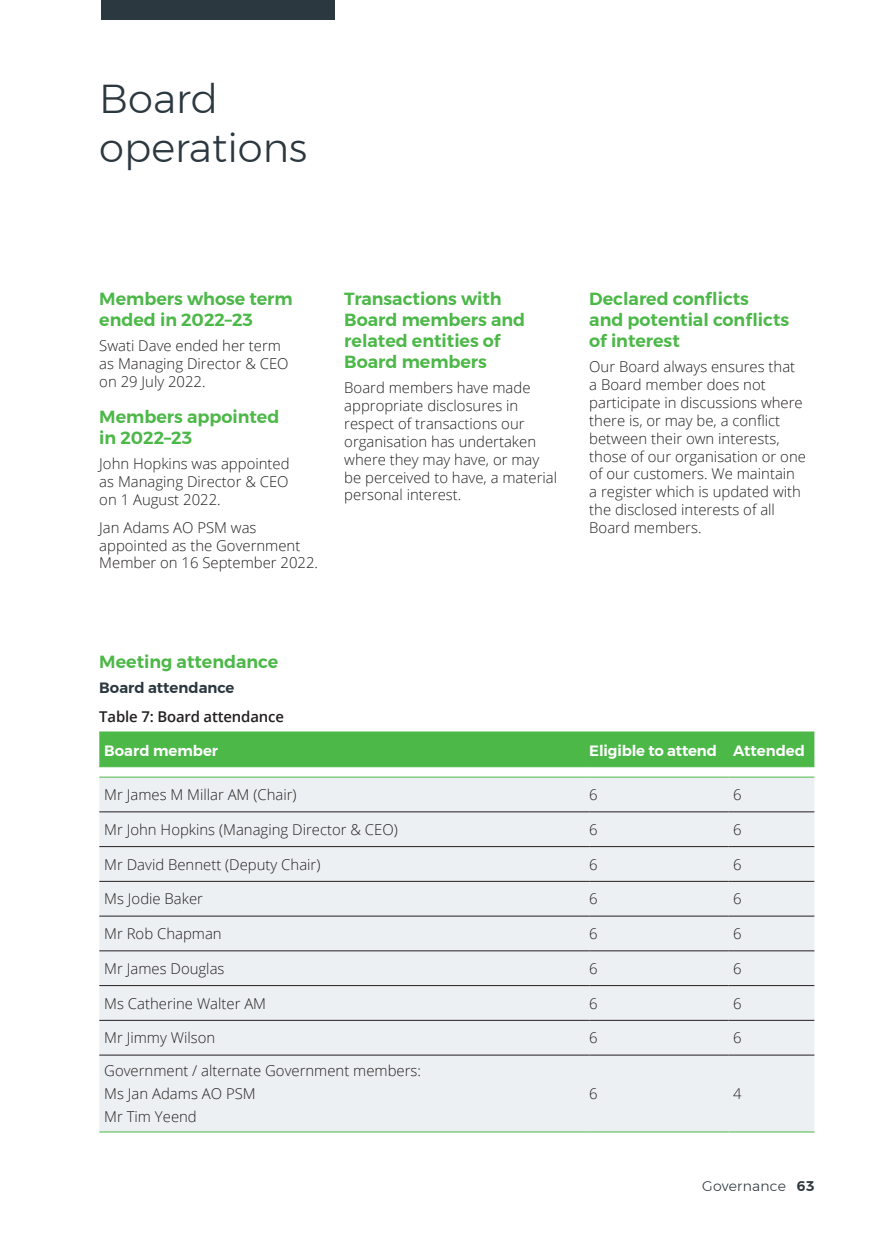
<style>
.page{position:relative;width:874px;height:1241px;background:#fff}
.page>*{position:absolute;margin:0;border:0;box-sizing:border-box;transform-origin:0 0}
.H1_-_Chapter_Head_Grey{font:300 40.25px/48.3px "Montserrat";color:#2c3840}
.H2_-_Heading_green{font:600 17.5px/21px "Montserrat";color:#4cb848}
.B1_-_Body{font:300 14.88px/17.8px "Open Sans";color:#231f20}
.Table_head_-_white{font:600 14.88px "Montserrat";letter-spacing:-.005em;color:#fff}
.H4_-_Table___Figure{font:600 14.88px "Open Sans";letter-spacing:-.01em;color:#231f20}
.H3_-_Subheading_Grey{font:600 14.88px "Montserrat";color:#2c3840}
.t1{font:300 14px "Montserrat";letter-spacing:.02em;color:#2c3840}
.s1{font-weight:600}
</style>
<div class="page">
<div style="left:101px;top:0;width:233px;height:20px;background:#2c3840"></div>
<div style="left:99px;top:732px;width:715px;height:34px;background:#4cb848"></div>
<div style="left:99px;top:777px;width:715px;height:354px;background:#edf0f2"></div>
<hr style="left:99px;top:846px;width:490px;height:1px;background:#231f20">
<hr style="left:99px;top:880px;width:490px;height:1px;background:#231f20">
<hr style="left:99px;top:915px;width:490px;height:1px;background:#231f20">
<hr style="left:99px;top:950px;width:490px;height:1px;background:#231f20">
<hr style="left:99px;top:985px;width:490px;height:1px;background:#231f20">
<hr style="left:99px;top:731px;width:490px;height:1px;background:#4cb848">
<hr style="left:589px;top:731px;width:139px;height:1px;background:#4cb848">
<hr style="left:728px;top:731px;width:86px;height:1px;background:#4cb848">
<hr style="left:99px;top:766px;width:490px;height:1px;background:#4cb848">
<hr style="left:589px;top:766px;width:139px;height:1px;background:#4cb848">
<hr style="left:728px;top:766px;width:86px;height:1px;background:#4cb848">
<hr style="left:99px;top:776px;width:490px;height:1px;background:#4cb848">
<hr style="left:589px;top:776px;width:139px;height:1px;background:#4cb848">
<hr style="left:728px;top:776px;width:86px;height:1px;background:#4cb848">
<hr style="left:99px;top:1131px;width:490px;height:1px;background:#4cb848">
<hr style="left:589px;top:1131px;width:139px;height:1px;background:#4cb848">
<hr style="left:728px;top:1131px;width:86px;height:1px;background:#4cb848">
<hr style="left:99px;top:811px;width:490px;height:1px;background:#231f20">
<hr style="left:589px;top:811px;width:139px;height:1px;background:#231f20">
<hr style="left:728px;top:811px;width:86px;height:1px;background:#231f20">
<hr style="left:589px;top:846px;width:139px;height:1px;background:#231f20">
<hr style="left:728px;top:846px;width:86px;height:1px;background:#231f20">
<hr style="left:589px;top:880px;width:139px;height:1px;background:#231f20">
<hr style="left:728px;top:880px;width:86px;height:1px;background:#231f20">
<hr style="left:589px;top:915px;width:139px;height:1px;background:#231f20">
<hr style="left:728px;top:915px;width:86px;height:1px;background:#231f20">
<hr style="left:589px;top:950px;width:139px;height:1px;background:#231f20">
<hr style="left:728px;top:950px;width:86px;height:1px;background:#231f20">
<hr style="left:589px;top:985px;width:139px;height:1px;background:#231f20">
<hr style="left:728px;top:985px;width:86px;height:1px;background:#231f20">
<hr style="left:589px;top:1019px;width:139px;height:1px;background:#231f20">
<hr style="left:728px;top:1019px;width:86px;height:1px;background:#231f20">
<hr style="left:99px;top:1019px;width:490px;height:1px;background:#231f20">
<hr style="left:99px;top:1054px;width:490px;height:1px;background:#231f20">
<hr style="left:589px;top:1054px;width:139px;height:1px;background:#231f20">
<hr style="left:728px;top:1054px;width:86px;height:1px;background:#231f20">
<p class="H1_-_Chapter_Head_Grey" style="left:99px;top:74px;width:209px">Board operations</p>
<p class="H2_-_Heading_green" style="left:99px;top:288px;width:195px">Members whose term ended in 2022–23</p>
<p class="B1_-_Body" style="left:99px;top:336px;width:191px">Swati Dave ended her term as Managing Director &amp; CEO on 29 July 2022.</p>
<p class="H2_-_Heading_green" style="left:99px;top:406px;width:181px">Members appointed in 2022–23</p>
<p class="B1_-_Body" style="left:99px;top:454px;width:192px;text-align:justify">John Hopkins was appointed as Managing Director &amp; CEO on 1 August 2022.</p>
<p class="B1_-_Body" style="left:99px;top:518px;width:220px">Jan Adams AO PSM was appointed as the Government<br>Member on 16 September 2022.</p>
<p class="H2_-_Heading_green" style="left:344px;top:288px;width:182px">Transactions with<br>Board members and related entities of<br>Board members</p>
<p class="B1_-_Body" style="left:344px;top:378px;width:214px">Board members have made appropriate disclosures in respect of transactions our organisation has undertaken where they may have, or may be perceived to have, a material personal interest.</p>
<p class="H2_-_Heading_green" style="left:589px;top:288px;width:201px">Declared conflicts<br>and potential conflicts of interest</p>
<p class="B1_-_Body" style="left:589px;top:357px;width:218px">Our Board always ensures that a Board member does not participate in discussions where there is, or may be, a conflict between their own interests, those of our organisation or one of our customers. We maintain a register which is updated with the disclosed interests of all<br>Board members.</p>
<p class="H2_-_Heading_green" style="left:99px;top:650px;width:180px">Meeting attendance</p>
<p class="H3_-_Subheading_Grey" style="left:99px;top:675px;width:137px">Board attendance</p>
<p class="H4_-_Table___Figure" style="left:99px;top:706px;width:186px">Table 7: Board attendance</p>
<p class="Table_head_-_white" style="left:104px;top:738px;width:115px">Board member</p>
<p class="Table_head_-_white" style="left:589px;top:738px;width:129px">Eligible to attend</p>
<p class="Table_head_-_white" style="left:733px;top:738px;width:73px">Attended</p>
<p class="B1_-_Body" style="left:104px;top:785px;width:194px">Mr James M Millar AM (Chair)</p>
<p class="B1_-_Body" style="left:589px;top:785px;width:10px">6</p>
<p class="B1_-_Body" style="left:733px;top:785px;width:10px">6</p>
<p class="B1_-_Body" style="left:104px;top:820px;width:295px">Mr John Hopkins (Managing Director &amp; CEO)</p>
<p class="B1_-_Body" style="left:589px;top:820px;width:10px">6</p>
<p class="B1_-_Body" style="left:733px;top:820px;width:10px">6</p>
<p class="B1_-_Body" style="left:104px;top:854px;width:217px">Mr David Bennett (Deputy Chair)</p>
<p class="B1_-_Body" style="left:589px;top:854px;width:10px">6</p>
<p class="B1_-_Body" style="left:733px;top:854px;width:10px">6</p>
<p class="B1_-_Body" style="left:104px;top:889px;width:100px">Ms Jodie Baker</p>
<p class="B1_-_Body" style="left:589px;top:889px;width:10px">6</p>
<p class="B1_-_Body" style="left:733px;top:889px;width:10px">6</p>
<p class="B1_-_Body" style="left:104px;top:924px;width:119px">Mr Rob Chapman</p>
<p class="B1_-_Body" style="left:589px;top:924px;width:10px">6</p>
<p class="B1_-_Body" style="left:733px;top:924px;width:10px">6</p>
<p class="B1_-_Body" style="left:104px;top:959px;width:122px">Mr James Douglas</p>
<p class="B1_-_Body" style="left:589px;top:959px;width:10px">6</p>
<p class="B1_-_Body" style="left:733px;top:959px;width:10px">6</p>
<p class="B1_-_Body" style="left:104px;top:993px;width:163px">Ms Catherine Walter AM</p>
<p class="B1_-_Body" style="left:589px;top:993px;width:10px">6</p>
<p class="B1_-_Body" style="left:733px;top:993px;width:10px">6</p>
<p class="B1_-_Body" style="left:104px;top:1028px;width:112px">Mr Jimmy Wilson</p>
<p class="B1_-_Body" style="left:589px;top:1028px;width:10px">6</p>
<p class="B1_-_Body" style="left:733px;top:1028px;width:10px">6</p>
<p class="B1_-_Body" style="left:104px;top:1061px;width:318px">Government / alternate Government members:</p>
<p class="B1_-_Body" style="left:104px;top:1084px;width:153px">Ms Jan Adams AO PSM</p>
<p class="B1_-_Body" style="left:104px;top:1107px;width:94px">Mr Tim Yeend</p>
<p class="B1_-_Body" style="left:589px;top:1084px;width:10px">6</p>
<p class="B1_-_Body" style="left:733px;top:1084px;width:10px">4</p>
<p class="t1" style="left:702px;top:1175px;width:114px">Governance <span class="s1">63</span></p>
</div>
